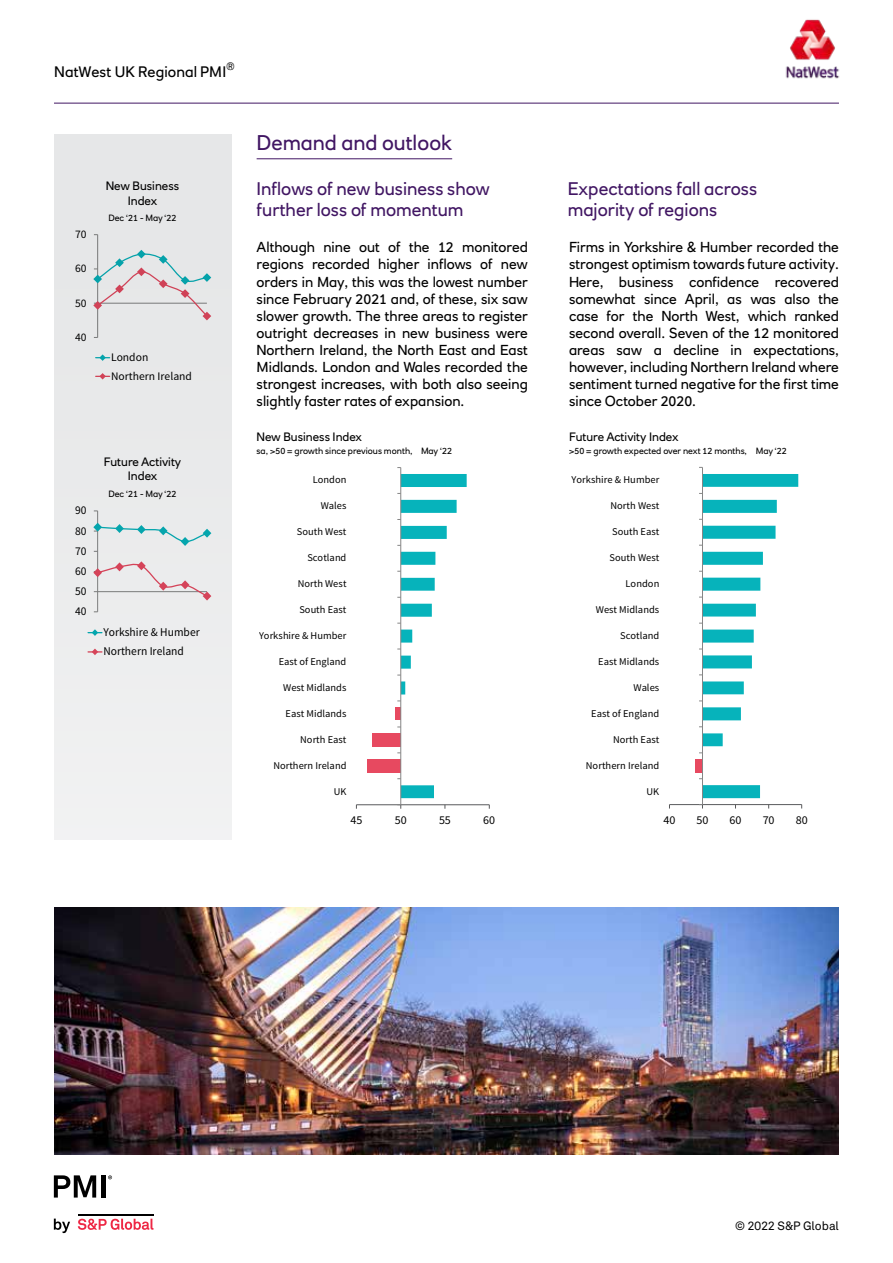
<style>
.page{position:relative;width:893px;height:1263px;background:#fff}
.page>*{position:absolute;margin:0;border:0;box-sizing:border-box;transform-origin:0 0}
.t1{font:21px "RN House Sans";color:#411663}
.t2{font:18px/21.6px "RN House Sans";color:#411663}
.t3{font:15px "RN House Sans";letter-spacing:.005em;color:#000}
.t4{font:14.25px/17.1px "RN House Sans";color:#000;text-align:justify}
.t5{font:12px/14.4px "RN House Sans";color:#000;text-align:center}
.t6{font:12px "Source Sans Pro";letter-spacing:-.005em;color:#000}
.t7{font:12px "Akkurat LL";color:#000}
.t8{font:11.85px/19.2px "Source Sans Pro";color:#000}
.t9{font:11.55px/18.8px "Source Sans Pro";color:#000}
.t10{font:10.5px "RN House Sans";color:#000}
.t11{font:10.35px "Source Sans Pro";letter-spacing:.005em;color:#000}
.t12{font:9px "RN House Sans";color:#000}
</style>
<div class="page">
<hr style="left:54px;top:103px;width:785px;height:1px;background:#411663">
<img style="left:785px;top:19px;width:55px;height:60px">
<svg style="left:54px;top:1218px;width:16px;height:15px"></svg>
<svg style="left:78px;top:1218px;width:75px;height:12px"></svg>
<hr style="left:78px;top:1213px;width:75px;height:2px;background:#000">
<svg style="left:54px;top:1175px;width:42px;height:22px"></svg>
<div style="left:101px;top:1175px;width:5px;height:22px;background:#000"></div>
<svg style="left:108px;top:1175px;width:4px;height:4px"></svg>
<div style="left:54px;top:134px;width:177px;height:706px;background:#e6e7e8"></div>
<hr style="left:257px;top:159px;width:195px;height:1px;background:#411663">
<img style="left:54px;top:908px;width:785px;height:246px">
<hr style="left:97px;top:235px;width:1px;height:102px;background:#868686">
<svg style="left:93px;top:250px;width:118px;height:70px"></svg>
<svg style="left:96px;top:354px;width:14px;height:7px"></svg>
<svg style="left:96px;top:373px;width:14px;height:6px"></svg>
<div style="left:695px;top:759px;width:7px;height:13px;background:#e74960"></div>
<hr style="left:669px;top:804px;width:133px;height:1px;background:#58595b">
<hr style="left:702px;top:467px;width:1px;height:337px;background:#868686">
<svg style="left:699px;top:474px;width:99px;height:324px"></svg>
<div style="left:367px;top:759px;width:34px;height:13px;background:#e74960"></div>
<div style="left:372px;top:733px;width:29px;height:13px;background:#e74960"></div>
<div style="left:395px;top:707px;width:6px;height:13px;background:#e74960"></div>
<hr style="left:356px;top:804px;width:133px;height:1px;background:#58595b">
<hr style="left:400px;top:468px;width:1px;height:337px;background:#868686">
<svg style="left:397px;top:474px;width:70px;height:324px"></svg>
<hr style="left:97px;top:511px;width:1px;height:101px;background:#868686">
<svg style="left:93px;top:523px;width:118px;height:29px"></svg>
<svg style="left:93px;top:561px;width:118px;height:39px"></svg>
<svg style="left:88px;top:629px;width:14px;height:7px"></svg>
<svg style="left:88px;top:648px;width:14px;height:7px"></svg>
<p class="t10" style="left:226px;top:59px;width:10px">®</p>
<p class="t3" style="left:54px;top:63px;width:174px">NatWest UK Regional PMI</p>
<p class="t9" style="left:75px;top:225px;width:13px">70</p>
<p class="t9" style="left:75px;top:259px;width:13px">60</p>
<p class="t9" style="left:75px;top:293px;width:13px">50</p>
<p class="t9" style="left:75px;top:328px;width:13px">40</p>
<p class="t5" style="left:106px;top:179px;width:75px">New Business<br>Index</p>
<p class="t12" style="left:108px;top:212px;width:70px">Dec ‘21 - May ‘22</p>
<p class="t9" style="left:111px;top:348px;width:82px">London<br>Northern Ireland</p>
<p class="t8" style="left:75px;top:501px;width:13px">90</p>
<p class="t8" style="left:75px;top:521px;width:13px">80</p>
<p class="t8" style="left:75px;top:541px;width:13px">70</p>
<p class="t8" style="left:75px;top:562px;width:13px">60</p>
<p class="t8" style="left:75px;top:582px;width:13px">50</p>
<p class="t8" style="left:75px;top:602px;width:13px">40</p>
<p class="t5" style="left:104px;top:454px;width:79px">Future Activity<br>Index</p>
<p class="t12" style="left:108px;top:488px;width:70px">Dec ‘21 - May ‘22</p>
<p class="t8" style="left:103px;top:623px;width:98px">Yorkshire &amp; Humber<br>Northern Ireland</p>
<h1 class="t1" style="left:257px;top:130px;width:197px">Demand and outlook</h1>
<p class="t2" style="left:257px;top:177px;width:235px">Inflows of new business show further loss of momentum</p>
<p class="t2" style="left:568px;top:177px;width:191px">Expectations fall across majority of regions</p>
<p class="t4" style="left:257px;top:239px;width:273px">Although nine out of the 12 monitored regions recorded higher inflows of new orders in May, this was the lowest number since February 2021 and, of these, six saw slower growth. The three areas to register outright decreases in new business were Northern Ireland, the North East and East Midlands. London and Wales recorded the strongest increases, with both also seeing slightly faster rates of expansion.</p>
<p class="t4" style="left:569px;top:239px;width:271px">Firms in Yorkshire &amp; Humber recorded the strongest optimism towards future activity.<br>Here, business confidence recovered somewhat since April, as was also the case for the North West, which ranked second overall. Seven of the 12 monitored areas saw a decline in expectations, however, including Northern Ireland where sentiment turned negative for the first time since October 2020.</p>
<p class="t5" style="left:257px;top:429px;width:107px">New Business Index</p>
<p class="t12" style="left:257px;top:445px;width:197px">sa, &gt;50 = growth since previous month, May ‘22</p>
<p class="t5" style="left:569px;top:429px;width:111px">Future Activity Index</p>
<p class="t12" style="left:569px;top:445px;width:219px">&gt;50 = growth expected over next 12 months, May ‘22</p>
<p class="t11" style="left:313px;top:474px;width:35px">London</p>
<p class="t11" style="left:572px;top:473px;width:89px">Yorkshire &amp; Humber</p>
<p class="t11" style="left:321px;top:499px;width:27px">Wales</p>
<p class="t11" style="left:610px;top:499px;width:50px">North West</p>
<p class="t11" style="left:297px;top:525px;width:51px">South West</p>
<p class="t11" style="left:612px;top:525px;width:49px">South East</p>
<p class="t11" style="left:307px;top:551px;width:40px">Scotland</p>
<p class="t11" style="left:610px;top:551px;width:51px">South West</p>
<p class="t11" style="left:298px;top:577px;width:50px">North West</p>
<p class="t11" style="left:626px;top:577px;width:35px">London</p>
<p class="t11" style="left:299px;top:603px;width:48px">South East</p>
<p class="t11" style="left:596px;top:603px;width:65px">West Midlands</p>
<p class="t11" style="left:259px;top:629px;width:89px">Yorkshire &amp; Humber</p>
<p class="t11" style="left:620px;top:629px;width:41px">Scotland</p>
<p class="t11" style="left:279px;top:655px;width:69px">East of England</p>
<p class="t11" style="left:598px;top:655px;width:63px">East Midlands</p>
<p class="t11" style="left:283px;top:681px;width:65px">West Midlands</p>
<p class="t11" style="left:633px;top:681px;width:27px">Wales</p>
<p class="t11" style="left:286px;top:707px;width:62px">East Midlands</p>
<p class="t11" style="left:591px;top:707px;width:70px">East of England</p>
<p class="t11" style="left:300px;top:733px;width:48px">North East</p>
<p class="t11" style="left:613px;top:733px;width:48px">North East</p>
<p class="t11" style="left:273px;top:759px;width:75px">Northern Ireland</p>
<p class="t11" style="left:586px;top:759px;width:75px">Northern Ireland</p>
<p class="t11" style="left:334px;top:785px;width:14px">UK</p>
<p class="t11" style="left:647px;top:785px;width:14px">UK</p>
<p class="t6" style="left:351px;top:813px;width:13px">45</p>
<p class="t6" style="left:395px;top:813px;width:13px">50</p>
<p class="t6" style="left:439px;top:813px;width:13px">55</p>
<p class="t6" style="left:483px;top:813px;width:13px">60</p>
<p class="t6" style="left:663px;top:813px;width:13px">40</p>
<p class="t6" style="left:696px;top:813px;width:13px">50</p>
<p class="t6" style="left:730px;top:813px;width:13px">60</p>
<p class="t6" style="left:763px;top:813px;width:13px">70</p>
<p class="t6" style="left:796px;top:813px;width:13px">80</p>
<p class="t7" style="left:735px;top:1216px;width:105px">© 2022 S&amp;P Global</p>
</div>
